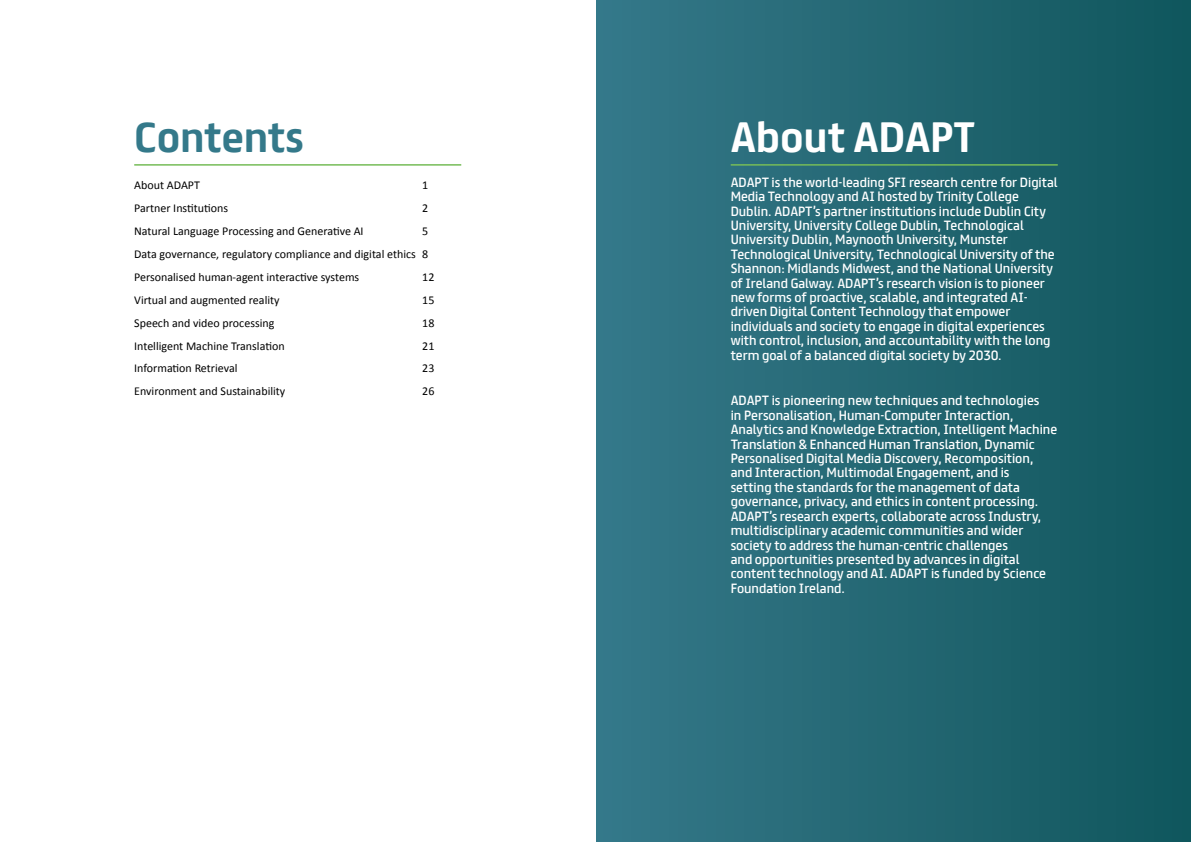
<style>
.page{position:relative;width:1191px;height:842px;background:#fff}
.page>*{position:absolute;margin:0;border:0;box-sizing:border-box;transform-origin:0 0}
.t1{font:700 38px "FS Truman";color:#fff}
.t2{font:700 38px "FS Truman";color:#34798a}
.t3{font:12px/14.4px "FS Truman";color:#fff}
.t4{font:12px/22.9px "Calibri";color:#000;text-align:justify}
</style>
<div class="page">
<div style="left:596px;top:0;width:595px;height:842px;background:linear-gradient(to right,#36788a,#10565c)"></div>
<hr style="left:730px;top:164px;width:327px;height:2px;background:#76bc58">
<hr style="left:134px;top:164px;width:327px;height:2px;background:#76bc58">
<h1 class="t2" style="left:134px;top:104px;width:172px">Contents</h1>
<p class="t4" style="left:134px;top:173px;width:67px">About ADAPT</p>
<p class="t4" style="left:422px;top:173px;width:8px">1</p>
<p class="t4" style="left:134px;top:196px;width:95px">Partner Institutions</p>
<p class="t4" style="left:422px;top:196px;width:8px">2</p>
<p class="t4" style="left:134px;top:219px;width:231px">Natural Language Processing and Generative AI</p>
<p class="t4" style="left:134px;top:219px;width:296px;text-indent:288px">5<br>Data governance, regulatory compliance and digital ethics 8<br>Personalised human-agent interactive systems</p>
<p class="t4" style="left:422px;top:265px;width:14px">12</p>
<p class="t4" style="left:134px;top:288px;width:147px">Virtual and augmented reality</p>
<p class="t4" style="left:422px;top:288px;width:14px">15</p>
<p class="t4" style="left:134px;top:311px;width:142px">Speech and video processing</p>
<p class="t4" style="left:422px;top:311px;width:14px">18</p>
<p class="t4" style="left:134px;top:334px;width:152px">Intelligent Machine Translation</p>
<p class="t4" style="left:422px;top:334px;width:14px">21</p>
<p class="t4" style="left:134px;top:357px;width:105px">Information Retrieval</p>
<p class="t4" style="left:422px;top:357px;width:14px">23</p>
<p class="t4" style="left:134px;top:380px;width:153px">Environment and Sustainability</p>
<p class="t4" style="left:422px;top:380px;width:14px">26</p>
<h1 class="t1" style="left:730px;top:104px;width:246px">About ADAPT</h1>
<p class="t3" style="left:730px;top:174px;width:328px">ADAPT is the world-leading SFI research centre for Digital Media Technology and AI hosted by Trinity College Dublin. ADAPT’s partner institutions include Dublin City University, University College Dublin, Technological University Dublin, Maynooth University, Munster Technological University, Technological University of the Shannon: Midlands Midwest, and the National University of Ireland Galway. ADAPT’s research vision is to pioneer new forms of proactive, scalable, and integrated AI&shy;driven Digital Content Technology that empower individuals and society to engage in digital experiences with control, inclusion, and accountability with the long term goal of a balanced digital society by 2030.</p>
<p class="t3" style="left:730px;top:393px;width:328px">ADAPT is pioneering new techniques and technologies<br>in Personalisation, Human-Computer Interaction, Analytics and Knowledge Extraction, Intelligent Machine Translation &amp; Enhanced Human Translation, Dynamic Personalised Digital Media Discovery, Recomposition, and Interaction, Multimodal Engagement, and is<br>setting the standards for the management of data governance, privacy, and ethics in content processing.<br>ADAPT’s research experts, collaborate across Industry, multidisciplinary academic communities and wider society to address the human-centric challenges<br>and opportunities presented by advances in digital content technology and AI. ADAPT is funded by Science Foundation Ireland.</p>
</div>
